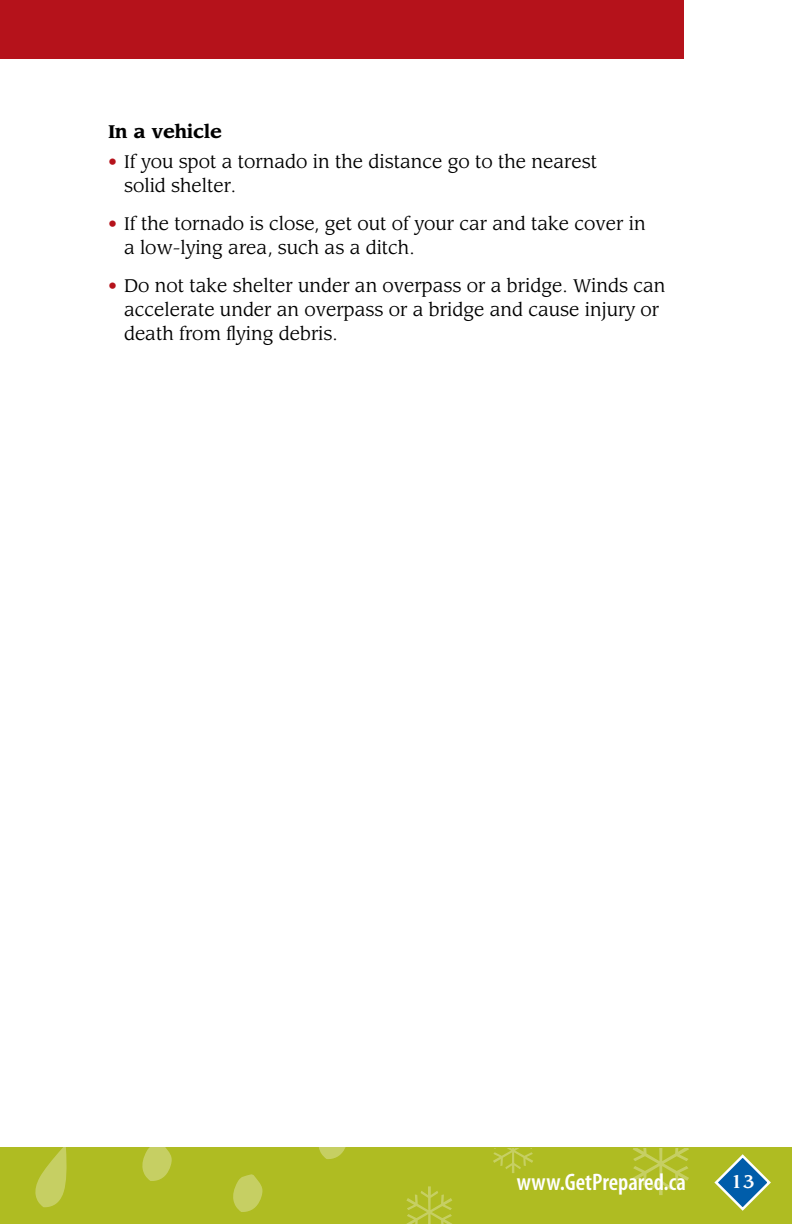
<style>
.page{position:relative;width:792px;height:1224px;background:#fff}
.page>*{position:absolute;margin:0;border:0;box-sizing:border-box;transform-origin:0 0}
.t1{font:600 condensed 24px "Myriad Pro";color:#fff}
.t2{font:18px/24px "Leawood";color:#000}
.t3{font:700 18px "Leawood";color:#000}
.t4{font:500 18px "Leawood Std";color:#fff}
.s1{font-weight:700;color:#b5121b}
</style>
<div class="page">
<div style="left:0;top:1148px;width:792px;height:76px;background:#afbc22"></div>
<svg style="left:406px;top:1186px;width:46px;height:38px"></svg>
<svg style="left:493px;top:1148px;width:40px;height:25px"></svg>
<svg style="left:633px;top:1148px;width:56px;height:47px"></svg>
<svg style="left:319px;top:1148px;width:26px;height:11px"></svg>
<svg style="left:233px;top:1174px;width:30px;height:38px"></svg>
<svg style="left:35px;top:1148px;width:137px;height:60px"></svg>
<div style="left:0;top:0;width:684px;height:59px;background:#b5121b"></div>
<svg style="left:714px;top:1154px;width:57px;height:57px"></svg>
<p class="t3" style="left:108px;top:120px;width:115px">In a vehicle</p>
<p class="t2" style="left:124px;top:150px;width:475px;text-indent:-16px"><span class="s1">•</span> If you spot a tornado in the distance go to the nearest solid shelter.</p>
<p class="t2" style="left:124px;top:212px;width:523px;text-indent:-16px"><span class="s1">•</span> If the tornado is close, get out of your car and take cover in a low-lying area, such as a ditch.</p>
<p class="t2" style="left:124px;top:274px;width:543px;text-indent:-16px"><span class="s1">•</span> Do not take shelter under an overpass or a bridge. Winds can accelerate under an overpass or a bridge and cause injury or death from flying debris.</p>
<h1 class="t1" style="left:517px;top:1167px;width:171px">www.GetPrepared.ca</h1>
<p class="t4" style="left:731px;top:1170px;width:26px">13</p>
</div>
